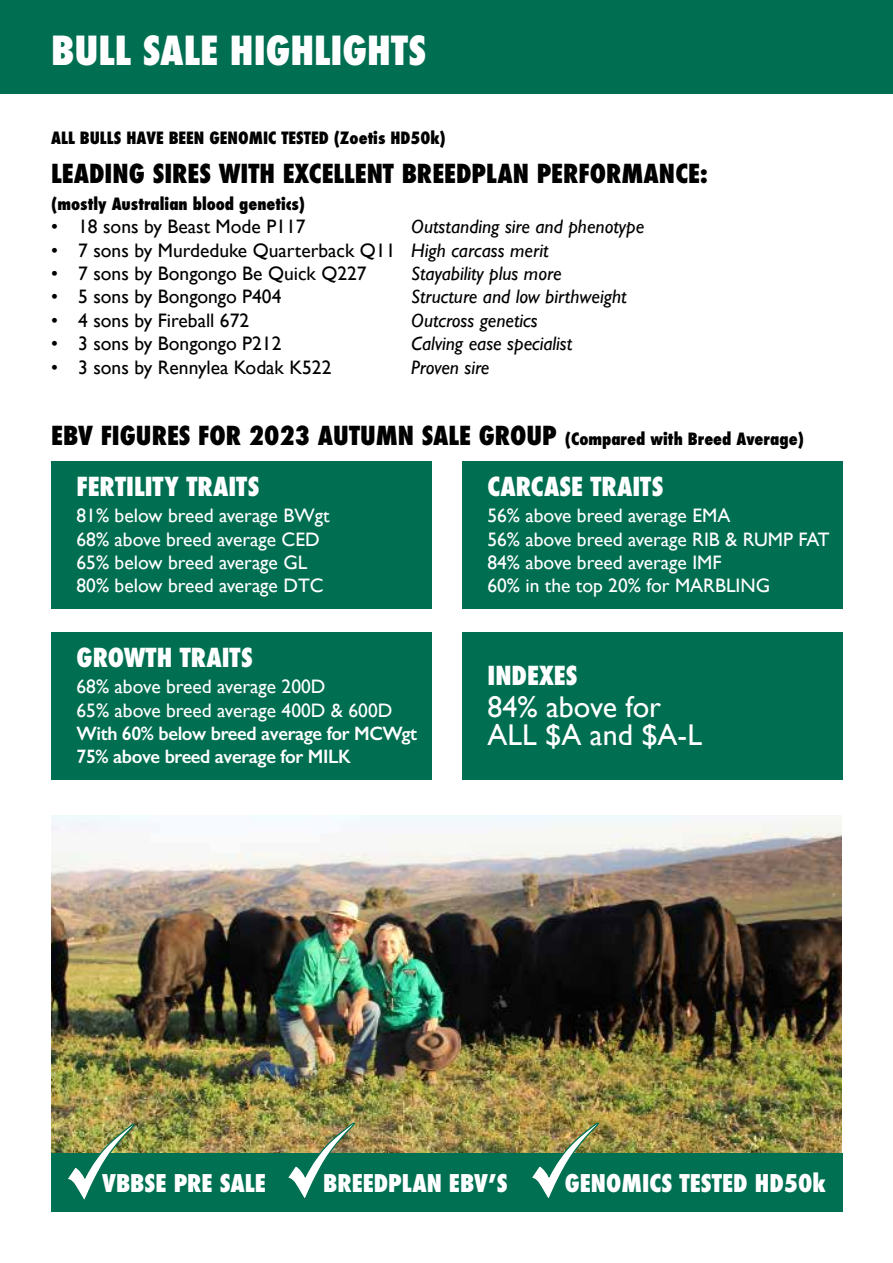
<style>
.page{position:relative;width:893px;height:1263px;background:#fff}
.page>*{position:absolute;margin:0;border:0;box-sizing:border-box;transform-origin:0 0}
.t1{font:800 condensed 39px "Futura";color:#fff}
.t2{font:30px/28.5px "Gill Sans";color:#fff}
.t3{font:800 condensed 25.5px "Futura";color:#000}
.t4{font:800 condensed 25.5px "Futura";color:#fff}
.t5{font:800 condensed 23.85px "Futura";color:#fff}
.t6{font:19.5px/23.4px "Gill Sans";color:#fff}
.t7{font:19.5px "Gill Sans";color:#000}
.t8{font:italic 19.5px "Gill Sans";color:#000}
.t9{font:600 19.5px/23.4px "Gill Sans";letter-spacing:-.02em;color:#fff;scale:.96 1}
.t10{font:800 condensed 16.5px "Futura";color:#000}
.s1{font-style:italic}
.s2{font-size:16.5px}
</style>
<div class="page">
<img style="left:51px;top:815px;width:791px;height:338px">
<div style="left:51px;top:1153px;width:791px;height:59px;background:#007052"></div>
<div style="left:0;top:0;width:893px;height:94px;background:#006f51"></div>
<div style="left:51px;top:461px;width:380px;height:148px;background:#006f51"></div>
<div style="left:462px;top:461px;width:380px;height:148px;background:#006f51"></div>
<div style="left:51px;top:632px;width:380px;height:148px;background:#006f51"></div>
<div style="left:462px;top:632px;width:380px;height:148px;background:#006f51"></div>
<img style="left:530px;top:1122px;width:71px;height:76px">
<img style="left:286px;top:1122px;width:71px;height:76px">
<img style="left:51px;top:1123px;width:85px;height:77px">
<h1 class="t1" style="left:51px;top:24px;width:377px">BULL SALE HIGHLIGHTS</h1>
<p class="t10" style="left:51px;top:127px;width:396px">ALL BULLS HAVE BEEN GENOMIC TESTED (Zoetis HD50k)</p>
<h3 class="t3" style="left:51px;top:156px;width:658px">LEADING SIRES WITH EXCELLENT BREEDPLAN PERFORMANCE:</h3>
<p class="t10" style="left:51px;top:192px;width:255px">(mostly Australian blood genetics)</p>
<p class="t7" style="left:51px;top:215px;width:256px">• 18 sons by Beast Mode P117</p>
<p class="t8" style="left:411px;top:215px;width:235px">Outstanding sire and phenotype</p>
<p class="t7" style="left:51px;top:238px;width:499px">• 7 sons by Murdeduke Quarterback Q11 <span class="s1">High carcass merit</span></p>
<p class="t7" style="left:51px;top:262px;width:317px">• 7 sons by Bongongo Be Quick Q227</p>
<p class="t8" style="left:411px;top:262px;width:152px">Stayability plus more</p>
<p class="t7" style="left:51px;top:285px;width:232px">• 5 sons by Bongongo P404</p>
<p class="t8" style="left:411px;top:286px;width:217px">Structure and low birthweight</p>
<p class="t7" style="left:51px;top:309px;width:200px">• 4 sons by Fireball 672</p>
<p class="t8" style="left:411px;top:309px;width:128px">Outcross genetics</p>
<p class="t7" style="left:51px;top:332px;width:232px">• 3 sons by Bongongo P212</p>
<p class="t8" style="left:411px;top:332px;width:163px">Calving ease specialist</p>
<p class="t7" style="left:51px;top:355px;width:282px">• 3 sons by Rennylea Kodak K522</p>
<p class="t8" style="left:411px;top:356px;width:80px">Proven sire</p>
<h3 class="t3" style="left:51px;top:419px;width:754px">EBV FIGURES FOR 2023 AUTUMN SALE GROUP <span class="s2">(Compared with Breed Average)</span></h3>
<h3 class="t4" style="left:77px;top:469px;width:184px">FERTILITY TRAITS</h3>
<p class="t6" style="left:77px;top:504px;width:254px">81% below breed average BWgt<br>68% above breed average CED<br>65% below breed average GL<br>80% below breed average DTC</p>
<h3 class="t4" style="left:77px;top:640px;width:178px">GROWTH TRAITS</h3>
<p class="t6" style="left:77px;top:675px;width:317px">68% above breed average 200D<br>65% above breed average 400D &amp; 600D</p>
<p class="t9" style="left:77px;top:721px;width:356px">With 60% below breed average for MCWgt<br>75% above breed average for MILK</p>
<h3 class="t4" style="left:487px;top:469px;width:177px">CARCASE TRAITS</h3>
<p class="t6" style="left:487px;top:504px;width:344px">56% above breed average EMA<br>56% above breed average RIB &amp; RUMP FAT<br>84% above breed average IMF<br>60% in the top 20% for MARBLING</p>
<h3 class="t4" style="left:488px;top:658px;width:91px">INDEXES</h3>
<h2 class="t2" style="left:488px;top:692px;width:216px">84% above for<br>ALL $A and $A-L</h2>
<p class="t5" style="left:102px;top:1166px;width:165px">VBBSE PRE SALE</p>
<p class="t5" style="left:323px;top:1166px;width:186px">BREEDPLAN EBV’S</p>
<p class="t5" style="left:565px;top:1166px;width:262px">GENOMICS TESTED HD50k</p>
</div>
